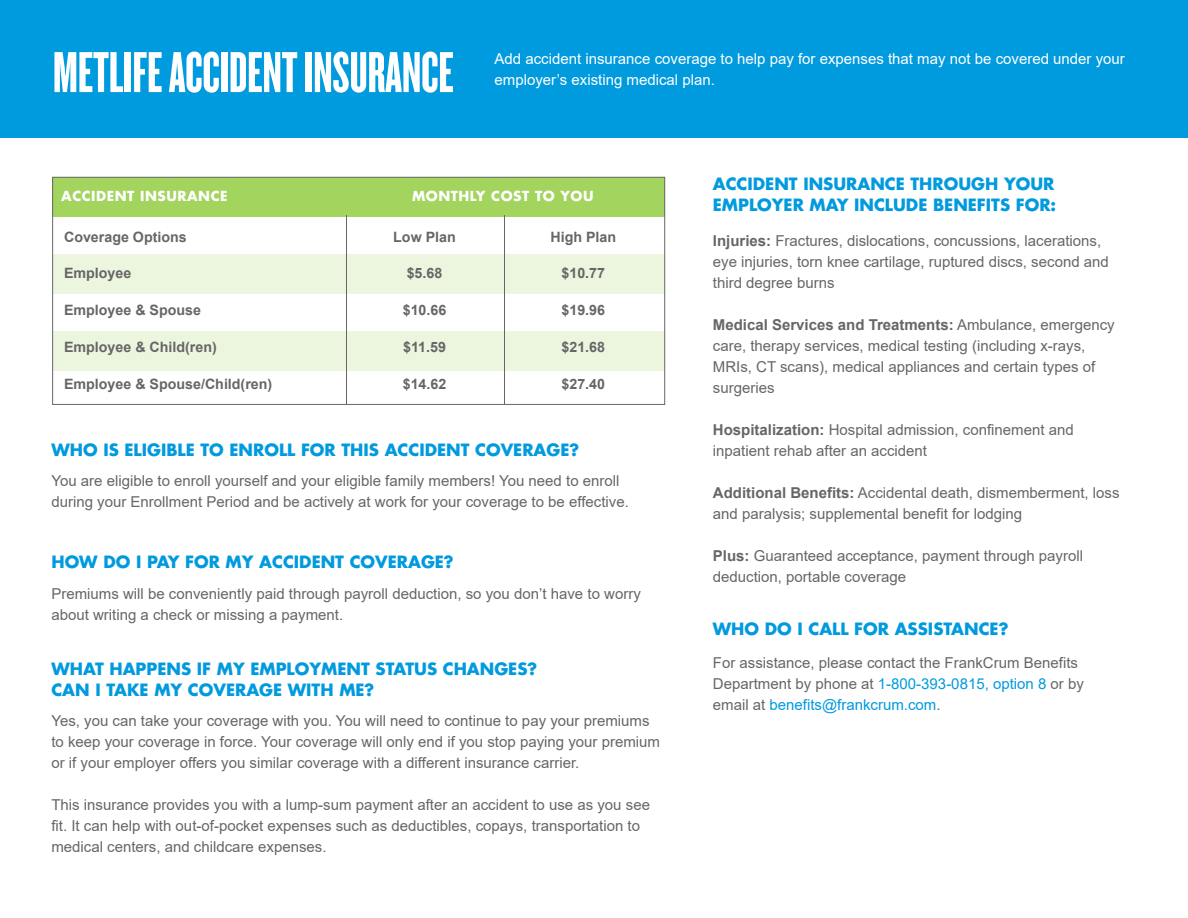
<style>
.page{position:relative;width:1188px;height:918px;background:#fff}
.page>*{position:absolute;margin:0;border:0;box-sizing:border-box;transform-origin:0 0}
.t1{font:60px "Knockout HTF67 Full Bantamwt";color:#fff}
.t2{font:700 16.5px/21px "Futura Std";color:#009ade}
.t3{font:15px/21px "Arial";color:#666}
.t4{font:15px/21px "Arial";color:#fff}
.t5{font:700 14.25px "Arial";color:#666}
.t6{font:700 13.5px "Futura Std";letter-spacing:.04em;color:#fff}
.s1{font-weight:700}
.s2{color:#009ade}
</style>
<div class="page">
<div style="left:0;top:0;width:1188px;height:137px;background:#009ade"></div>
<div style="left:53px;top:177px;width:612px;height:39px;background:#a2d45e"></div>
<div style="left:53px;top:254px;width:612px;height:39px;background:#ecf6df"></div>
<div style="left:53px;top:331px;width:612px;height:39px;background:#ecf6df"></div>
<div style="left:52px;top:177px;width:613px;height:228px;border:1px solid #666"></div>
<hr style="left:505px;top:216px;width:1px;height:188px;background:#666">
<hr style="left:346px;top:216px;width:1px;height:188px;background:#666">
<h1 class="t1" style="left:53px;top:42px;width:402px">METLIFE ACCIDENT INSURANCE</h1>
<p class="t4" style="left:495px;top:48px;width:632px">Add accident insurance coverage to help pay for expenses that may not be covered under your employer’s existing medical plan.</p>
<p class="t6" style="left:61px;top:187px;width:168px">ACCIDENT INSURANCE</p>
<p class="t6" style="left:412px;top:187px;width:183px">MONTHLY COST TO YOU</p>
<p class="t5" style="left:64px;top:227px;width:124px">Coverage Options</p>
<p class="t5" style="left:64px;top:264px;width:69px">Employee</p>
<p class="t5" style="left:64px;top:301px;width:138px">Employee &amp; Spouse</p>
<p class="t5" style="left:64px;top:338px;width:154px">Employee &amp; Child(ren)</p>
<p class="t5" style="left:64px;top:374px;width:210px">Employee &amp; Spouse/Child(ren)</p>
<p class="t5" style="left:393px;top:227px;width:64px">Low Plan</p>
<p class="t5" style="left:407px;top:264px;width:37px">$5.68</p>
<p class="t5" style="left:403px;top:301px;width:45px">$10.66</p>
<p class="t5" style="left:403px;top:338px;width:44px">$11.59</p>
<p class="t5" style="left:403px;top:374px;width:45px">$14.62</p>
<p class="t5" style="left:550px;top:227px;width:67px">High Plan</p>
<p class="t5" style="left:562px;top:264px;width:45px">$10.77</p>
<p class="t5" style="left:562px;top:301px;width:45px">$19.96</p>
<p class="t5" style="left:562px;top:338px;width:45px">$21.68</p>
<p class="t5" style="left:562px;top:374px;width:45px">$27.40</p>
<p class="t2" style="left:51px;top:439px;width:529px">WHO IS ELIGIBLE TO ENROLL FOR THIS ACCIDENT COVERAGE?</p>
<p class="t3" style="left:51px;top:470px;width:579px">You are eligible to enroll yourself and your eligible family members! You need to enroll during your Enrollment Period and be actively at work for your coverage to be effective.</p>
<p class="t2" style="left:51px;top:551px;width:404px">HOW DO I PAY FOR MY ACCIDENT COVERAGE?</p>
<p class="t3" style="left:51px;top:583px;width:591px">Premiums will be conveniently paid through payroll deduction, so you don’t have to worry about writing a check or missing a payment.</p>
<p class="t2" style="left:51px;top:658px;width:487px">WHAT HAPPENS IF MY EMPLOYMENT STATUS CHANGES?<br>CAN I TAKE MY COVERAGE WITH ME?</p>
<p class="t3" style="left:51px;top:710px;width:610px">Yes, you can take your coverage with you. You will need to continue to pay your premiums to keep your coverage in force. Your coverage will only end if you stop paying your premium or if your employer offers you similar coverage with a different insurance carrier.</p>
<p class="t3" style="left:51px;top:794px;width:600px">This insurance provides you with a lump-sum payment after an accident to use as you see fit. It can help with out-of-pocket expenses such as deductibles, copays, transportation to medical centers, and childcare expenses.</p>
<p class="t2" style="left:713px;top:173px;width:345px">ACCIDENT INSURANCE THROUGH YOUR<br>EMPLOYER MAY INCLUDE BENEFITS FOR:</p>
<p class="t3" style="left:713px;top:231px;width:398px"><span class="s1">Injuries:</span> Fractures, dislocations, concussions, lacerations, eye injuries, torn knee cartilage, ruptured discs, second and third degree burns</p>
<p class="t3" style="left:713px;top:315px;width:403px"><span class="s1">Medical Services and Treatments:</span> Ambulance, emergency care, therapy services, medical testing (including x-rays, MRIs, CT scans), medical appliances and certain types of surgeries</p>
<p class="t3" style="left:713px;top:420px;width:362px"><span class="s1">Hospitalization:</span> Hospital admission, confinement and inpatient rehab after an accident</p>
<p class="t3" style="left:713px;top:483px;width:408px"><span class="s1">Additional Benefits:</span> Accidental death, dismemberment, loss and paralysis; supplemental benefit for lodging</p>
<p class="t3" style="left:713px;top:546px;width:372px"><span class="s1">Plus:</span> Guaranteed acceptance, payment through payroll deduction, portable coverage</p>
<p class="t2" style="left:713px;top:618px;width:297px">WHO DO I CALL FOR ASSISTANCE?</p>
<p class="t3" style="left:713px;top:652px;width:373px">For assistance, please contact the FrankCrum Benefits<br>Department by phone at <span class="s2">1-800-393-0815, option 8</span> or by email at <span class="s2">benefits@frankcrum.com</span>.</p>
</div>
